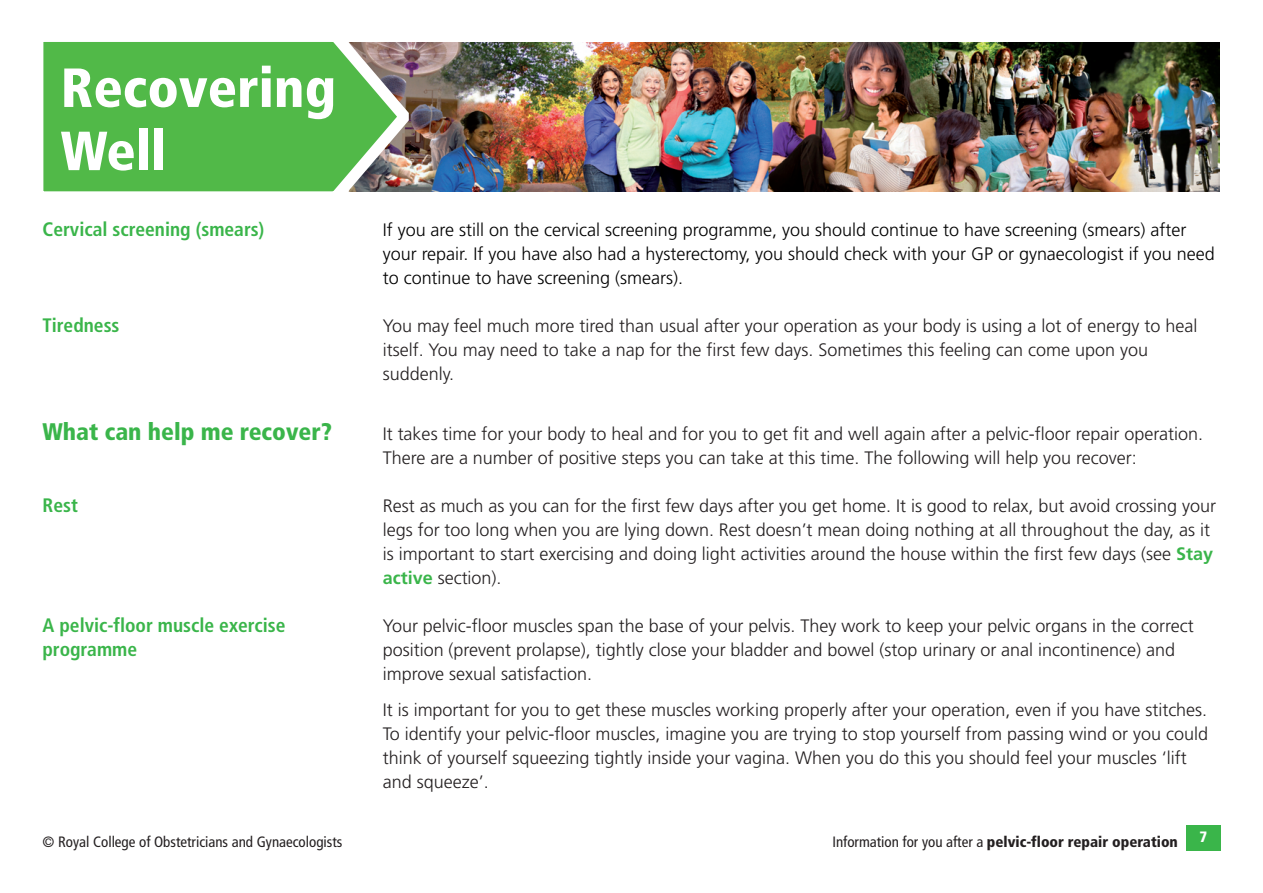
<style>
.page{position:relative;width:1263px;height:893px;background:#fff}
.page>*{position:absolute;margin:0;border:0;box-sizing:border-box;transform-origin:0 0}
.t1{font:900 condensed 24px "Frutiger";color:#3ab54a}
.t2{font:700 condensed 19.5px "Frutiger";color:#3ab54a}
.t3{font:300 18px/24px "Frutiger";color:#231f20}
.t4{font:300 18px/24px "Frutiger";color:#000}
.t5{font:900 condensed 15px "Frutiger";color:#231f20}
.t6{font:condensed 15px "Frutiger";color:#231f20}
.t7{font:900 condensed 15px "Frutiger";color:#fff}
.s1{font-weight:700;color:#3ab54a}
.s2{font-weight:400}
</style>
<div class="page">
<img style="left:409px;top:43px;width:810px;height:148px">
<div style="left:1186px;top:825px;width:34px;height:25px;background:#3ab54a"></div>
<svg style="left:43px;top:42px;width:366px;height:150px;background:#61b557"></svg>
<svg style="left:64px;top:66px;width:207px;height:41px"></svg>
<svg style="left:277px;top:78px;width:24px;height:29px"></svg>
<svg style="left:307px;top:78px;width:26px;height:41px"></svg>
<svg style="left:61px;top:132px;width:73px;height:39px"></svg>
<div style="left:139px;top:129px;width:9px;height:41px;background:#fff"></div>
<div style="left:154px;top:129px;width:9px;height:41px;background:#fff"></div>
<p class="t2" style="left:43px;top:221px;width:223px">Cervical screening (smears)</p>
<p class="t4" style="left:383px;top:219px;width:834px">If you are still on the cervical screening programme, you should continue to have screening (smears) after your repair. If you have also had a hysterectomy, you should check with your GP or gynaecologist if you need to continue to have screening (smears).</p>
<p class="t2" style="left:43px;top:317px;width:79px">Tiredness</p>
<p class="t3" style="left:383px;top:315px;width:816px">You may feel much more tired than usual after your operation as your body is using a lot of energy to heal itself. You may need to take a nap for the first few days. Sometimes this feeling can come upon you suddenly.</p>
<h1 class="t1" style="left:43px;top:422px;width:291px">What can help me recover?</h1>
<p class="t3" style="left:383px;top:423px;width:822px">It takes time for your body to heal and for you to get fit and well again after a pelvic-floor repair operation.<br>There are a number of positive steps you can take at this time. The following will help you recover:</p>
<p class="t2" style="left:43px;top:497px;width:37px">Rest</p>
<p class="t3" style="left:383px;top:495px;width:835px">Rest as much as you can for the first few days after you get home. It is good to relax, but avoid crossing your legs for too long when you are lying down. Rest doesn’t mean doing nothing at all throughout the day, as it is important to start exercising and doing light activities around the house within the first few days (see <span class="s1">Stay active</span> section).</p>
<p class="t2" style="left:43px;top:617px;width:244px">A pelvic-floor muscle exercise</p>
<p class="t3" style="left:383px;top:615px;width:812px">Your pelvic-floor muscles span the base of your pelvis. They work to keep your pelvic organs in the correct</p>
<p class="t2" style="left:43px;top:641px;width:96px">programme</p>
<p class="t3" style="left:383px;top:639px;width:794px">position (prevent prolapse), tightly close your bladder and bowel (stop urinary or anal incontinence) and improve sexual satisfaction.</p>
<p class="t3" style="left:383px;top:699px;width:827px">It is important for you to get these muscles working properly after your operation, even if you have stitches.<br>To identify your pelvic-floor muscles, imagine you are trying to stop yourself from passing wind or you could think of yourself squeezing tightly inside your vagina. When you do this you should feel your muscles ‘lift and squeeze’.</p>
<p class="t6" style="left:43px;top:836px;width:301px">© Royal College of Obstetricians and Gynaecologists</p>
<p class="t5" style="left:832px;top:836px;width:347px"><span class="s2">Information for you after a</span> pelvic-floor repair operation</p>
<p class="t7" style="left:1199px;top:830px;width:9px">7</p>
</div>
